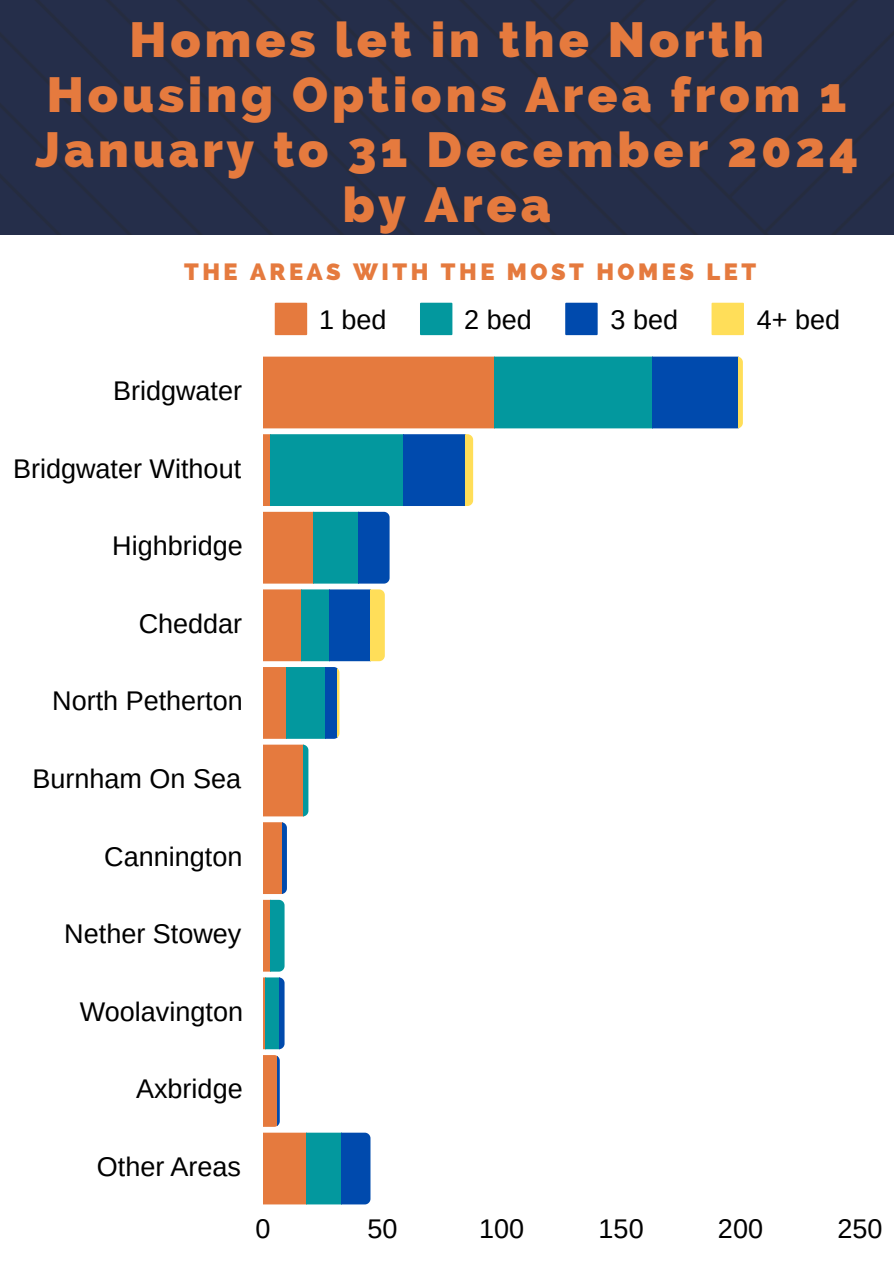
<style>
.page{position:relative;width:894px;height:1264px;background:#fff}
.page>*{position:absolute;margin:0;border:0;box-sizing:border-box;transform-origin:0 0}
.t1{font:800 49.5px/55.2px "Raleway";letter-spacing:.08em;color:#e57a3e;text-align:center}
.t2{font:27px "Arimo";color:#000}
.t3{font:800 23.55px "Raleway";letter-spacing:.15em;color:#e57a3e}
</style>
<div class="page">
<div style="left:0;top:0;width:893px;height:235px;background:#252e4a"></div>
<svg style="left:275px;top:303px;width:32px;height:32px"></svg>
<svg style="left:420px;top:303px;width:32px;height:32px"></svg>
<svg style="left:565px;top:303px;width:32px;height:32px"></svg>
<svg style="left:711px;top:303px;width:32px;height:32px"></svg>
<svg style="left:263px;top:356px;width:479px;height:72px;background:#727d73"></svg>
<svg style="left:263px;top:434px;width:210px;height:72px;background:#13819c"></svg>
<svg style="left:263px;top:512px;width:126px;height:71px;background:#5c797b"></svg>
<svg style="left:263px;top:589px;width:122px;height:72px;background:#667c7e"></svg>
<svg style="left:263px;top:667px;width:76px;height:71px;background:#4d8481"></svg>
<svg style="left:263px;top:744px;width:45px;height:72px;background:#cd7e4a"></svg>
<svg style="left:263px;top:822px;width:24px;height:149px;background:#908a76"></svg>
<svg style="left:263px;top:977px;width:21px;height:72px;background:#1a8499"></svg>
<svg style="left:263px;top:1055px;width:17px;height:71px"></svg>
<svg style="left:263px;top:1132px;width:107px;height:72px;background:#5e787c"></svg>
<p class="t1" style="left:35px;top:11px;width:824px">Homes let in the North<br>Housing Options Area from 1<br>January to 31 December 2024 by Area</p>
<h1 class="t3" style="left:184px;top:257px;width:573px">THE AREAS WITH THE MOST HOMES LET</h1>
<p class="t2" style="left:113px;top:375px;width:131px">Bridgwater</p>
<p class="t2" style="left:13px;top:453px;width:229px">Bridgwater Without</p>
<p class="t2" style="left:112px;top:531px;width:132px">Highbridge</p>
<p class="t2" style="left:139px;top:608px;width:105px">Cheddar</p>
<p class="t2" style="left:52px;top:686px;width:192px">North Petherton</p>
<p class="t2" style="left:32px;top:763px;width:210px">Burnham On Sea</p>
<p class="t2" style="left:319px;top:305px;width:69px">1 bed</p>
<p class="t2" style="left:464px;top:305px;width:69px">2 bed</p>
<p class="t2" style="left:610px;top:305px;width:69px">3 bed</p>
<p class="t2" style="left:756px;top:305px;width:85px">4+ bed</p>
<p class="t2" style="left:104px;top:841px;width:140px">Cannington</p>
<p class="t2" style="left:64px;top:918px;width:179px">Nether Stowey</p>
<p class="t2" style="left:80px;top:996px;width:165px">Woolavington</p>
<p class="t2" style="left:136px;top:1074px;width:108px">Axbridge</p>
<p class="t2" style="left:97px;top:1151px;width:146px">Other Areas</p>
<p class="t2" style="left:255px;top:1213px;width:17px">0</p>
<p class="t2" style="left:367px;top:1213px;width:32px">50</p>
<p class="t2" style="left:479px;top:1213px;width:47px">100</p>
<p class="t2" style="left:598px;top:1213px;width:47px">150</p>
<p class="t2" style="left:717px;top:1213px;width:47px">200</p>
<p class="t2" style="left:837px;top:1213px;width:47px">250</p>
</div>
